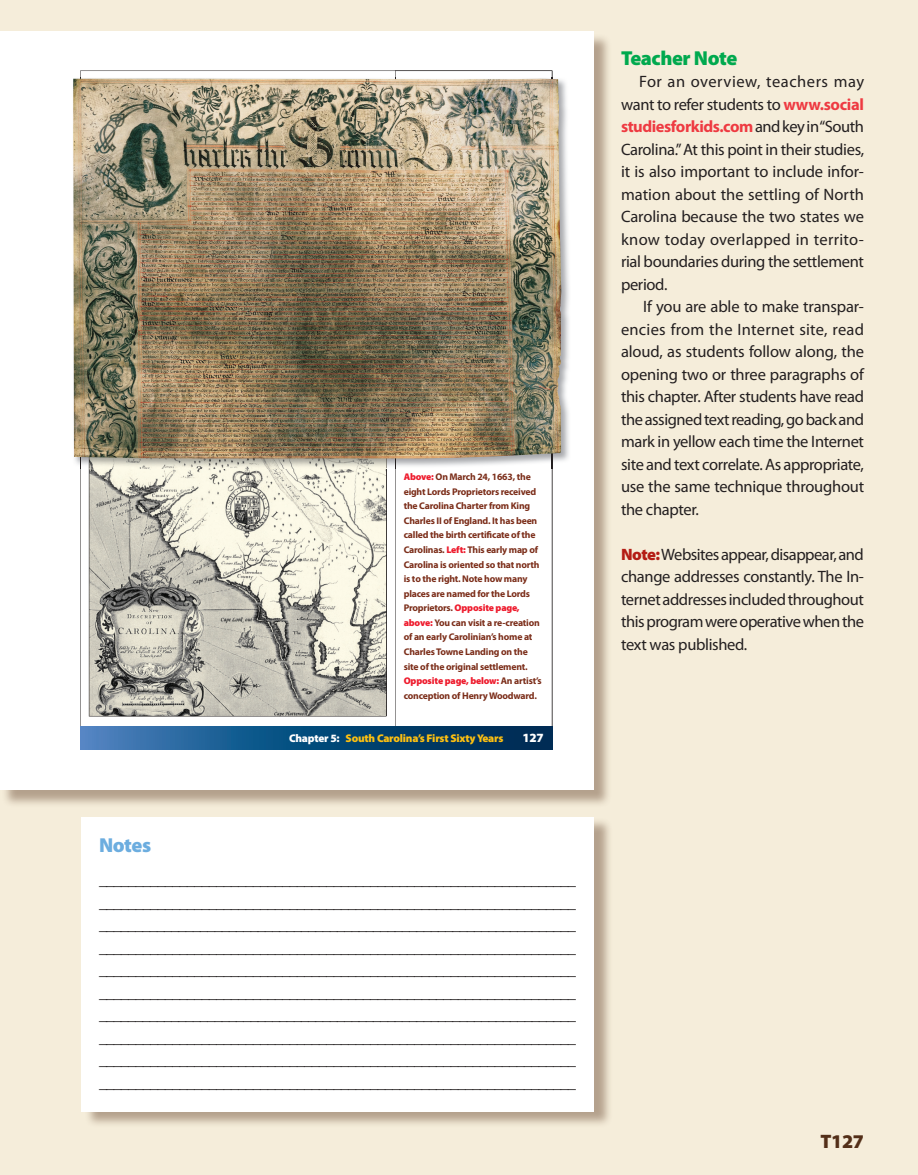
<style>
.page{position:relative;width:918px;height:1175px;background:#fff}
.page>*{position:absolute;margin:0;border:0;box-sizing:border-box;transform-origin:0 0}
.B{font:900 20.25px "Myriad Pro";letter-spacing:-.02em;color:#00a94e}
.D{font:900 20.25px "Myriad Pro";letter-spacing:-.02em;color:#6caddf}
.t1{font:900 19.5px "Myriad Pro";color:#532f18}
.Body_San_Serif{font:700 16.5px/22.5px "Myriad Pro";color:#231f20;text-align:justify}
.Body_Text{font:16.5px/22.5px "Myriad Pro";letter-spacing:-.02em;color:#231f20;text-align:justify}
.Body_No_Indent{font:16.5px/22.5px "Myriad Pro";letter-spacing:-.025em;color:#231f20;text-align:justify}
.t2{font:900 12.6px "Myriad Pro";color:#fff}
.t3{font:900 11.1px "Myriad Pro";letter-spacing:-.02em;color:#fdc011}
.t4{font:700 9.75px/14.5px "Myriad Pro";letter-spacing:-.02em;color:#7b2d19}
.s1{font-weight:900;color:#ee1b2d}
.s2{color:#fff}
.s3{font-weight:700;color:#ee3a41}
.s4{font-weight:900;color:#b41d15}
</style>
<div class="page">
<div style="left:0;top:0;width:918px;height:1174px;background:#f5edda"></div>
<div style="left:1px;top:33px;width:611px;height:775px;background:#532f18;opacity:.4"></div>
<div style="left:0;top:32px;width:594px;height:758px;background:#fff"></div>
<svg style="left:395px;top:71px;width:157px;height:655px"></svg>
<svg style="left:80px;top:726px;width:472px;height:24px;background:#134f80"></svg>
<svg style="left:89px;top:468px;width:298px;height:248px;background:#c3c1b5"></svg>
<img style="left:73px;top:77px;width:496px;height:391px">
<img style="left:80px;top:77px;width:1px;height:391px">
<img style="left:395px;top:77px;width:1px;height:391px">
<img style="left:552px;top:77px;width:1px;height:391px">
<img style="left:89px;top:458px;width:297px;height:10px">
<img style="left:73px;top:79px;width:489px;height:379px">
<div style="left:84px;top:817px;width:530px;height:310px;background:#532f18;opacity:.4"></div>
<div style="left:81px;top:818px;width:513px;height:294px;background:#fff"></div>
<p class="t4" style="left:404px;top:469px;width:140px"><span class="s1">Above:</span> On March 24, 1663, the eight Lords Proprietors received the Carolina Charter from King<br>Charles II of England. It has been called the birth certificate of the<br>Carolinas. <span class="s1">Left:</span> This early map of<br>Carolina is oriented so that north is to the right. Note how many places are named for the Lords<br>Proprietors. <span class="s1">Opposite page, above:</span> You can visit a re-creation of an early Carolinian’s home at<br>Charles Towne Landing on the site of the original settlement.<br><span class="s1">Opposite page, below:</span> An artist’s conception of Henry Woodward.</p>
<p class="t3" style="left:289px;top:730px;width:216px"><span class="s2">Chapter 5:</span> South Carolina’s First Sixty Years</p>
<p class="t2" style="left:522px;top:729px;width:23px">127</p>
<p class="D" style="left:99px;top:831px;width:54px">Notes</p>
<p class="Body_San_Serif" style="left:99px;top:868px;width:479px">_________________________________________________________________ _________________________________________________________________ __________________________________________________________________ _________________________________________________________________ _________________________________________________________________ _________________________________________________________________ __________________________________________________________________ _________________________________________________________________ _________________________________________________________________ _________________________________________________________________</p>
<p class="B" style="left:621px;top:44px;width:118px">Teacher Note</p>
<p class="Body_Text" style="left:621px;top:70px;width:245px;text-indent:18px">For an overview, teachers may want to refer students to <span class="s3">www.social studiesforkids.com</span> and key in “South Carolina.” At this point in their studies, it is also important to include infor&shy;mation about the settling of North Carolina because the two states we know today overlapped in territo&shy;rial boundaries during the settlement period.</p>
<p class="Body_Text" style="left:621px;top:295px;width:245px;text-indent:22px">If you are able to make transpar&shy;encies from the Internet site, read aloud, as students follow along, the opening two or three paragraphs of this chapter. After students have read the assigned text reading, go back and mark in yellow each time the Internet site and text correlate. As appropriate, use the same technique throughout the chapter.</p>
<p class="Body_No_Indent" style="left:621px;top:543px;width:245px"><span class="s4">Note:</span>Websites appear, disappear, and change addresses constantly. The In&shy;ternet addresses included throughout this program were operative when the text was published.</p>
<p class="t1" style="left:821px;top:1128px;width:45px">T127</p>
</div>
